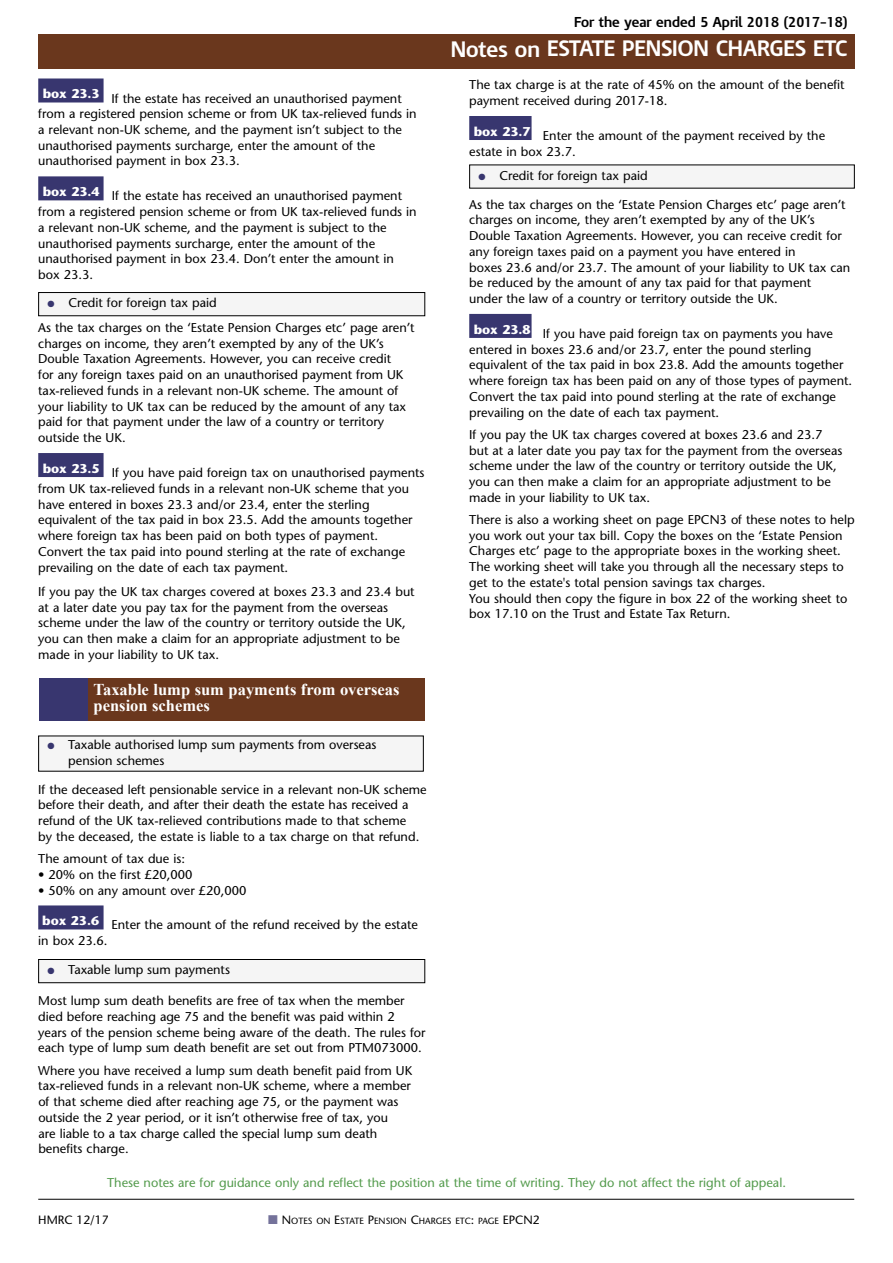
<style>
.page{position:relative;width:893px;height:1263px;background:#fff}
.page>*{position:absolute;margin:0;border:0;box-sizing:border-box;transform-origin:0 0}
.t1{font:700 21px "IR Modena";color:#fff}
.t2{font:700 16.5px/16.5px "Times New Roman";color:#fff}
.t3{font:700 13.5px "IR Modena";color:#000}
.t4{font:12.75px/15.8px "Stone Sans";color:#000}
.t5{font:12.75px "Stone Sans";color:#549b4d}
.t6{font:12px "Stone Sans";color:#000}
.t7{font:9px "Stone Sans";color:#000}
.s1{color:#38366f}
.s2{color:#74729a}
.s3{font-size:12px}
</style>
<div class="page">
<hr style="left:38px;top:1199px;width:816px;height:1px;background:#000">
<div style="left:38px;top:34px;width:817px;height:34px;background:#6a371d"></div>
<div style="left:38px;top:78px;width:66px;height:24px;background:#38366f"></div>
<div style="left:38px;top:176px;width:66px;height:24px;background:#38366f"></div>
<div style="left:38px;top:453px;width:66px;height:24px;background:#38366f"></div>
<div style="left:38px;top:905px;width:66px;height:24px;background:#38366f"></div>
<div style="left:39px;top:292px;width:386px;height:24px;background:#f5f5f5"></div>
<div style="left:38px;top:292px;width:387px;height:24px;border:1px solid #000"></div>
<div style="left:39px;top:736px;width:384px;height:35px;background:#f5f5f5"></div>
<div style="left:40px;top:678px;width:385px;height:42px;background:#6a371d"></div>
<div style="left:40px;top:678px;width:48px;height:42px;background:#38366f"></div>
<div style="left:39px;top:959px;width:386px;height:24px;background:#f5f5f5"></div>
<div style="left:38px;top:959px;width:387px;height:24px;border:1px solid #000"></div>
<div style="left:469px;top:116px;width:63px;height:24px;background:#38366f"></div>
<div style="left:469px;top:314px;width:63px;height:24px;background:#38366f"></div>
<div style="left:470px;top:165px;width:384px;height:23px;background:#f5f5f5"></div>
<p class="t4" style="left:38px;top:92px;width:380px;text-indent:4px"><sup>box</sup> <sup>23.3</sup> If the estate has received an unauthorised payment from a registered pension scheme or from UK tax-relieved funds in a relevant non-UK scheme, and the payment isn’t subject to the unauthorised payments surcharge, enter the amount of the unauthorised payment in box 23.3.</p>
<p class="t4" style="left:38px;top:189px;width:380px;text-indent:4px"><sup>box</sup> <sup>23.4</sup> If the estate has received an unauthorised payment from a registered pension scheme or from UK tax-relieved funds in a relevant non-UK scheme, and the payment is subject to the unauthorised payments surcharge, enter the amount of the unauthorised payment in box 23.4. Don’t enter the amount in box 23.3.</p>
<p class="t4" style="left:47px;top:296px;width:171px"><span class="s1">●</span> Credit for foreign tax paid</p>
<p class="t4" style="left:38px;top:321px;width:378px">As the tax charges on the ‘Estate Pension Charges etc’ page aren’t charges on income, they aren’t exempted by any of the UK’s Double Taxation Agreements. However, you can receive credit<br>for any foreign taxes paid on an unauthorised payment from UK tax-relieved funds in a relevant non-UK scheme. The amount of your liability to UK tax can be reduced by the amount of any tax paid for that payment under the law of a country or territory outside the UK.</p>
<p class="t4" style="left:38px;top:466px;width:388px;text-indent:4px"><sup>box</sup> <sup>23.5</sup> If you have paid foreign tax on unauthorised payments from UK tax-relieved funds in a relevant non-UK scheme that you have entered in boxes 23.3 and/or 23.4, enter the sterling equivalent of the tax paid in box 23.5. Add the amounts together where foreign tax has been paid on both types of payment.<br>Convert the tax paid into pound sterling at the rate of exchange prevailing on the date of each tax payment.</p>
<p class="t4" style="left:38px;top:585px;width:378px">If you pay the UK tax charges covered at boxes 23.3 and 23.4 but at a later date you pay tax for the payment from the overseas scheme under the law of the country or territory outside the UK, you can then make a claim for an appropriate adjustment to be made in your liability to UK tax.</p>
<p class="t2" style="left:94px;top:680px;width:307px">Taxable lump sum payments from overseas pension schemes</p>
<p class="t4" style="left:68px;top:738px;width:310px;text-indent:-21px"><span class="s1">●</span> Taxable authorised lump sum payments from overseas pension schemes</p>
<p class="t4" style="left:38px;top:783px;width:390px">If the deceased left pensionable service in a relevant non-UK scheme before their death, and after their death the estate has received a refund of the UK tax-relieved contributions made to that scheme<br>by the deceased, the estate is liable to a tax charge on that refund.</p>
<p class="t4" style="left:38px;top:852px;width:148px">The amount of tax due is:</p>
<p class="t4" style="left:38px;top:868px;width:156px">• 20% on the first £20,000</p>
<p class="t4" style="left:38px;top:883px;width:210px">• 50% on any amount over £20,000</p>
<p class="t4" style="left:38px;top:918px;width:381px;text-indent:4px"><sup>box</sup> <sup>23.6</sup> Enter the amount of the refund received by the estate in box 23.6.</p>
<p class="t4" style="left:47px;top:963px;width:184px"><span class="s1">●</span> Taxable lump sum payments</p>
<p class="t4" style="left:38px;top:994px;width:389px">Most lump sum death benefits are free of tax when the member died before reaching age 75 and the benefit was paid within 2 years of the pension scheme being aware of the death. The rules for each type of lump sum death benefit are set out from PTM073000.</p>
<p class="t4" style="left:38px;top:1063px;width:375px">Where you have received a lump sum death benefit paid from UK tax-relieved funds in a relevant non-UK scheme, where a member of that scheme died after reaching age 75, or the payment was outside the 2 year period, or it isn’t otherwise free of tax, you<br>are liable to a tax charge called the special lump sum death benefits charge.</p>
<p class="t3" style="left:574px;top:17px;width:275px">For the year ended 5 April 2018 (2017–18)</p>
<h1 class="t1" style="left:451px;top:41px;width:398px">Notes on ESTATE PENSION CHARGES ETC</h1>
<p class="t4" style="left:469px;top:78px;width:377px">The tax charge is at the rate of 45% on the amount of the benefit payment received during 2017-18.</p>
<p class="t4" style="left:469px;top:129px;width:357px;text-indent:4px"><sup>box</sup> <sup>23.7</sup> Enter the amount of the payment received by the estate in box 23.7.</p>
<p class="t4" style="left:478px;top:169px;width:171px"><span class="s1">●</span> Credit for foreign tax paid</p>
<p class="t4" style="left:469px;top:198px;width:383px">As the tax charges on the ‘Estate Pension Charges etc’ page aren’t charges on income, they aren’t exempted by any of the UK’s Double Taxation Agreements. However, you can receive credit for any foreign taxes paid on a payment you have entered in<br>boxes 23.6 and/or 23.7. The amount of your liability to UK tax can be reduced by the amount of any tax paid for that payment<br>under the law of a country or territory outside the UK.</p>
<p class="t4" style="left:469px;top:327px;width:384px;text-indent:4px"><sup>box</sup> <sup>23.8</sup> If you have paid foreign tax on payments you have entered in boxes 23.6 and/or 23.7, enter the pound sterling equivalent of the tax paid in box 23.8. Add the amounts together where foreign tax has been paid on any of those types of payment.<br>Convert the tax paid into pound sterling at the rate of exchange prevailing on the date of each tax payment.</p>
<p class="t4" style="left:469px;top:428px;width:375px">If you pay the UK tax charges covered at boxes 23.6 and 23.7 but at a later date you pay tax for the payment from the overseas scheme under the law of the country or territory outside the UK, you can then make a claim for an appropriate adjustment to be made in your liability to UK tax.</p>
<p class="t4" style="left:469px;top:513px;width:387px">There is also a working sheet on page EPCN3 of these notes to help you work out your tax bill. Copy the boxes on the ‘Estate Pension Charges etc’ page to the appropriate boxes in the working sheet.<br>The working sheet will take you through all the necessary steps to get to the estate's total pension savings tax charges.<br>You should then copy the figure in box 22 of the working sheet to box 17.10 on the Trust and Estate Tax Return.</p>
<p class="t5" style="left:107px;top:1178px;width:680px">These notes are for guidance only and reflect the position at the time of writing. They do not affect the right of appeal.</p>
<p class="t6" style="left:38px;top:1215px;width:72px">HMRC 12/17</p>
<p class="t7" style="left:268px;top:1217px;width:273px"><span class="s2">■</span> <span class="s3">N</span>OTES ON <span class="s3">E</span>STATE <span class="s3">P</span>ENSION <span class="s3">C</span>HARGES ETC<span class="s3">:</span> PAGE <span class="s3">EPCN2</span></p>
</div>
